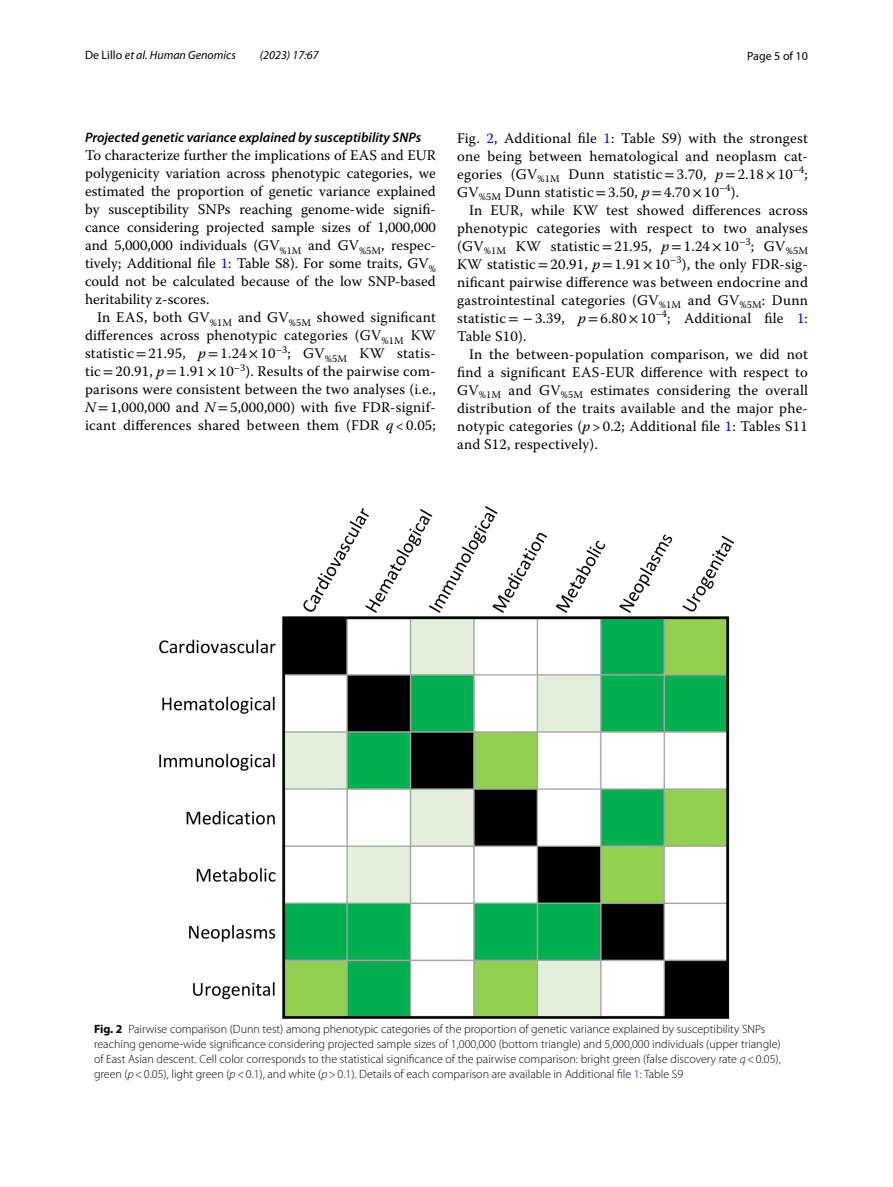
<style>
.page{position:relative;width:893px;height:1187px;background:#fff}
.page>*{position:absolute;margin:0;border:0;box-sizing:border-box;transform-origin:0 0}
.t1{font:14.7px/18px "Warnock Pro";letter-spacing:.015em;color:#000;text-align:justify}
.t2{font:italic 600 13.8px "Myriad Pro";color:#000}
.t3{font:300 12px/15px "Myriad Pro";color:#000}
.t4{font:italic 12px "Myriad Pro";color:#000}
.t5{font:12px "Myriad Pro";color:#000}
.s1{font-style:normal}
.s2{color:#00f}
.s3{font-family:"STIX"}
.s4{font-style:italic}
.s5{font-weight:700}
</style>
<div class="page">
<img style="left:159px;top:506px;width:574px;height:512px">
<p class="t4" style="left:85px;top:48px;width:152px"><span class="s1">De Lillo</span> et al. Human Genomics</p>
<p class="t4" style="left:260px;top:48px;width:60px">(2023) 17:67</p>
<p class="t5" style="left:747px;top:48px;width:62px">Page 5 of 10</p>
<p class="t2" style="left:85px;top:129px;width:338px">Projected genetic variance explained by susceptibility SNPs</p>
<p class="t1" style="left:85px;top:146px;width:352px">To characterize further the implications of EAS and EUR polygenicity variation across phenotypic categories, we estimated the proportion of genetic variance explained by susceptibility SNPs reaching genome-wide signifi&shy;cance considering projected sample sizes of 1,000,000 and 5,000,000 individuals (GV<sub>%1M</sub> and GV<sub>%5M</sub>, respec&shy;tively; Additional file <span class="s2">1</span>: Table S8). For some traits, GV<sub>% </sub>could not be calculated because of the low SNP-based heritability z-scores.</p>
<p class="t1" style="left:85px;top:308px;width:352px;text-indent:12px">In EAS, both GV<sub>%1M</sub> and GV<sub>%5M</sub> showed significant differences across phenotypic categories (GV<sub>%1M</sub> KW statistic<span class="s3">=</span>21.95, <span class="s4">p</span><span class="s3">=</span>1.24<span class="s3">×</span> -10<sup>–3</sup>; GV<sub>%5M</sub> KW statis&shy;tic<span class="s3">=</span>20.91, <span class="s4">p</span><span class="s3">=</span>1.91<span class="s3">×</span> -10<sup>–3</sup>). Results of the pairwise com&shy;parisons were consistent between the two analyses (i.e., <span class="s4">N</span> <span class="s3">=</span>1,000,000 and <span class="s4">N</span> <span class="s3">=</span>5,000,000) with five FDR-signif&shy;icant differences shared between them (FDR <span class="s4">q</span> &lt; 0.05;</p>
<p class="t1" style="left:457px;top:128px;width:352px">Fig. <span class="s2">2</span>, Additional file <span class="s2">1</span>: Table S9) with the strongest one being between hematological and neoplasm cat&shy;egories (GV<sub>%1M</sub> Dunn statistic<span class="s3">=</span>3.70, <span class="s4">p</span><span class="s3">=</span>2.18<span class="s3">×</span> -10<sup>–4</sup>; GV<sub>%5M</sub> Dunn statistic<span class="s3">=</span>3.50, <span class="s4">p</span><span class="s3">=</span>4.70<span class="s3">×</span> -10<sup>–4</sup>).</p>
<p class="t1" style="left:457px;top:200px;width:352px;text-indent:12px">In EUR, while KW test showed differences across phenotypic categories with respect to two analyses (GV<sub>%1M</sub> KW statistic<span class="s3">=</span>21.95, <span class="s4">p</span><span class="s3">=</span>1.24<span class="s3">×</span> -10<sup>–3</sup>; GV<sub>%5M </sub>KW statistic<span class="s3">=</span>20.91, <span class="s4">p</span><span class="s3">=</span>1.91<span class="s3">×</span> -10<sup>–3</sup>), the only FDR-sig&shy;nificant pairwise difference was between endocrine and gastrointestinal categories (GV<sub>%1M</sub> and GV<sub>%5M</sub>: Dunn statistic<span class="s3">= −</span>3.39, <span class="s4">p</span><span class="s3">=</span>6.80<span class="s3">×</span> -10<sup>–4</sup>; Additional file <span class="s2">1</span>:<br>Table S10).</p>
<p class="t1" style="left:457px;top:344px;width:352px;text-indent:12px">In the between-population comparison, we did not find a significant EAS-EUR difference with respect to GV<sub>%1M</sub> and GV<sub>%5M</sub> estimates considering the overall distribution of the traits available and the major phe&shy;notypic categories (<span class="s4">p</span> &gt; 0.2; Additional file <span class="s2">1</span>: Tables S11 and S12, respectively).</p>
<p class="t3" style="left:94px;top:1021px;width:688px"><span class="s5">Fig. 2</span> Pairwise comparison (Dunn test) among phenotypic categories of the proportion of genetic variance explained by susceptibility SNPs reaching genome-wide significance considering projected sample sizes of 1,000,000 (bottom triangle) and 5,000,000 individuals (upper triangle) of East Asian descent. Cell color corresponds to the statistical significance of the pairwise comparison: bright green (false discovery rate <span class="s4">q</span>&lt;0.05), green (<span class="s4">p</span>&lt;0.05), light green (<span class="s4">p</span>&lt;0.1), and white (<span class="s4">p</span>&gt;0.1). Details of each comparison are available in Additional file <span class="s2">1</span>: Table S9</p>
</div>
